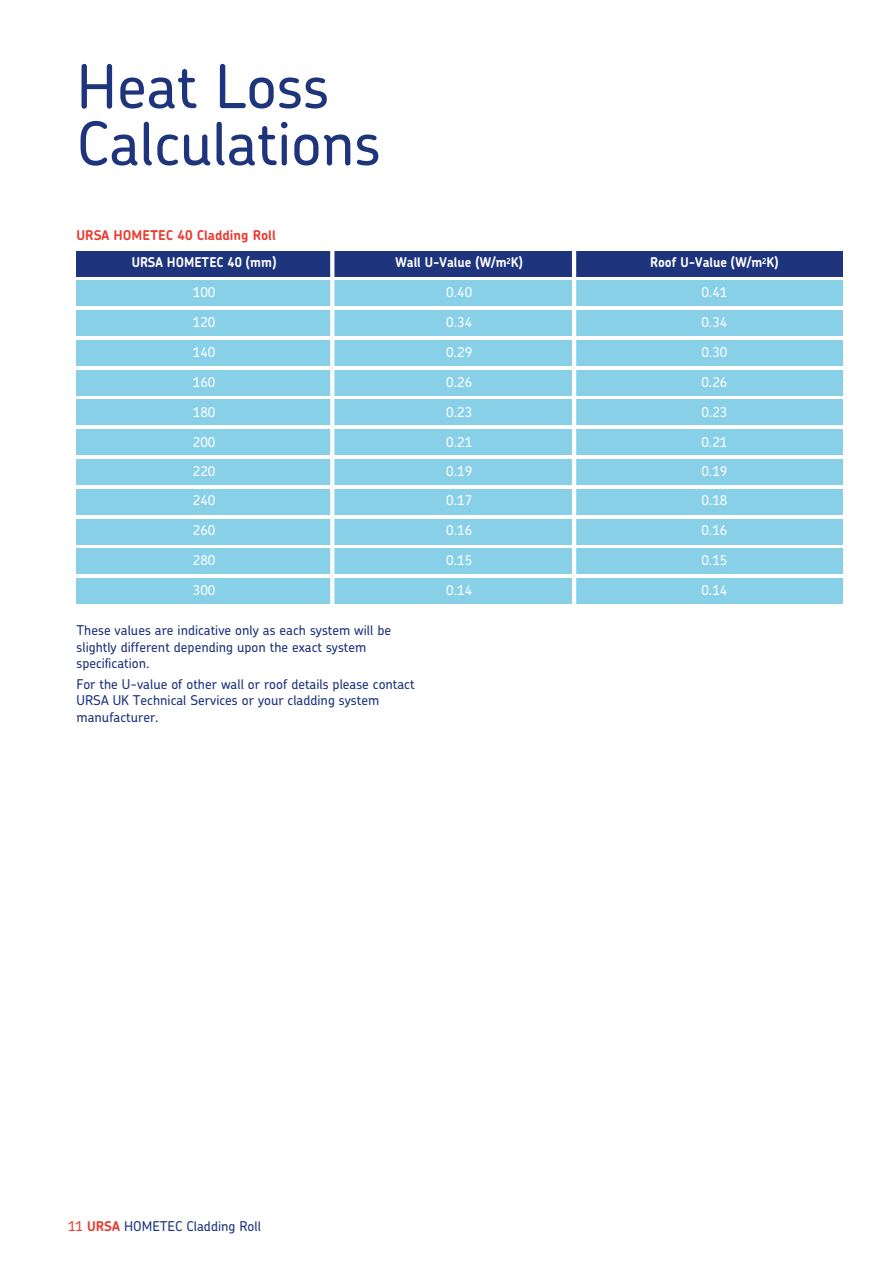
<style>
.page{position:relative;width:893px;height:1263px;background:#fff}
.page>*{position:absolute;margin:0;border:0;box-sizing:border-box;transform-origin:0 0}
.t1{font:500 60px/57px "Chevin Pro";color:#1e347c}
.t2{font:500 13.5px/16.5px "Chevin Pro";color:#1e347c}
.t3{font:500 13.5px "Chevin Pro";color:#fff}
.t4{font:700 13.5px "Chevin Pro";color:#fff;scale:.95 1}
.t5{font:700 13.5px "Chevin Pro";color:#e83e33}
.s1{color:#e83e33}
.s2{font-weight:700;color:#e83e33}
</style>
<div class="page">
<div style="left:77px;top:310px;width:766px;height:26px;background:#88d0e8"></div>
<div style="left:77px;top:340px;width:766px;height:26px;background:#88d0e8"></div>
<div style="left:77px;top:370px;width:766px;height:25px;background:#88d0e8"></div>
<div style="left:77px;top:400px;width:766px;height:25px;background:#88d0e8"></div>
<div style="left:77px;top:429px;width:766px;height:26px;background:#88d0e8"></div>
<div style="left:77px;top:459px;width:766px;height:26px;background:#88d0e8"></div>
<div style="left:77px;top:489px;width:766px;height:25px;background:#88d0e8"></div>
<div style="left:77px;top:519px;width:766px;height:25px;background:#88d0e8"></div>
<div style="left:77px;top:549px;width:766px;height:25px;background:#88d0e8"></div>
<div style="left:77px;top:578px;width:766px;height:26px;background:#88d0e8"></div>
<div style="left:77px;top:251px;width:766px;height:25px;background:#1e347c"></div>
<div style="left:77px;top:281px;width:766px;height:25px;background:#88d0e8"></div>
<svg style="left:330px;top:251px;width:4px;height:353px"></svg>
<hr style="left:572px;top:251px;width:4px;height:353px;background:#fff">
<h1 class="t1" style="left:77px;top:56px;width:306px">Heat Loss<br>Calculations</h1>
<p class="t5" style="left:77px;top:226px;width:201px">URSA HOMETEC 40 Cladding Roll</p>
<p class="t4" style="left:132px;top:254px;width:154px">URSA HOMETEC 40 (mm)</p>
<p class="t4" style="left:396px;top:254px;width:136px">Wall U-Value (W/m<sup>2</sup>K)</p>
<p class="t4" style="left:650px;top:254px;width:137px">Roof U-Value (W/m<sup>2</sup>K)</p>
<p class="t3" style="left:193px;top:283px;width:24px">100</p>
<p class="t3" style="left:446px;top:283px;width:28px">0.40</p>
<p class="t3" style="left:701px;top:283px;width:28px">0.41</p>
<p class="t3" style="left:193px;top:313px;width:24px">120</p>
<p class="t3" style="left:446px;top:313px;width:28px">0.34</p>
<p class="t3" style="left:701px;top:313px;width:28px">0.34</p>
<p class="t3" style="left:193px;top:343px;width:24px">140</p>
<p class="t3" style="left:446px;top:343px;width:28px">0.29</p>
<p class="t3" style="left:701px;top:343px;width:28px">0.30</p>
<p class="t3" style="left:193px;top:373px;width:24px">160</p>
<p class="t3" style="left:446px;top:373px;width:28px">0.26</p>
<p class="t3" style="left:701px;top:373px;width:28px">0.26</p>
<p class="t3" style="left:193px;top:403px;width:24px">180</p>
<p class="t3" style="left:446px;top:403px;width:28px">0.23</p>
<p class="t3" style="left:701px;top:403px;width:28px">0.23</p>
<p class="t3" style="left:193px;top:433px;width:24px">200</p>
<p class="t3" style="left:446px;top:433px;width:28px">0.21</p>
<p class="t3" style="left:701px;top:433px;width:28px">0.21</p>
<p class="t3" style="left:193px;top:462px;width:24px">220</p>
<p class="t3" style="left:446px;top:462px;width:28px">0.19</p>
<p class="t3" style="left:701px;top:462px;width:28px">0.19</p>
<p class="t3" style="left:193px;top:491px;width:24px">240</p>
<p class="t3" style="left:446px;top:491px;width:28px">0.17</p>
<p class="t3" style="left:701px;top:491px;width:28px">0.18</p>
<p class="t3" style="left:193px;top:521px;width:24px">260</p>
<p class="t3" style="left:446px;top:521px;width:28px">0.16</p>
<p class="t3" style="left:701px;top:521px;width:28px">0.16</p>
<p class="t3" style="left:193px;top:551px;width:24px">280</p>
<p class="t3" style="left:446px;top:551px;width:28px">0.15</p>
<p class="t3" style="left:701px;top:551px;width:28px">0.15</p>
<p class="t3" style="left:193px;top:581px;width:24px">300</p>
<p class="t3" style="left:446px;top:581px;width:28px">0.14</p>
<p class="t3" style="left:701px;top:581px;width:28px">0.14</p>
<p class="t2" style="left:77px;top:622px;width:316px">These values are indicative only as each system will be slightly different depending upon the exact system specification.</p>
<p class="t2" style="left:77px;top:675px;width:340px">For the U-value of other wall or roof details please contact<br>URSA UK Technical Services or your cladding system manufacturer.</p>
<p class="t2" style="left:68px;top:1218px;width:194px"><span class="s1">11</span> <span class="s2">URSA</span> HOMETEC Cladding Roll</p>
</div>
